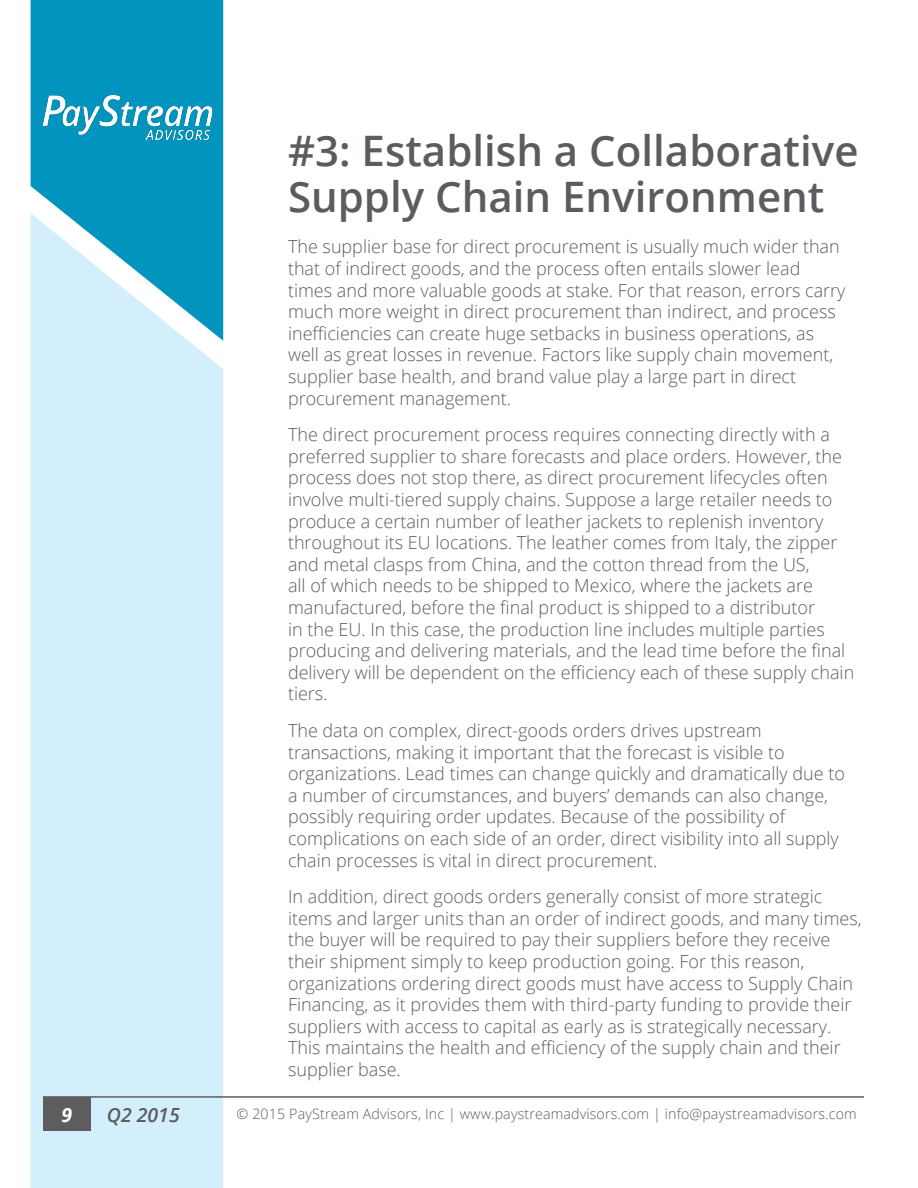
<style>
.page{position:relative;width:918px;height:1188px;background:#fff}
.page>*{position:absolute;margin:0;border:0;box-sizing:border-box;transform-origin:0 0}
.Report_-_SectionTitl{font:600 42px/46.5px "Open Sans";color:#5a5d5f}
.t1{font:italic 600 19.5px "Open Sans";color:#5a5d5f}
.t2{font:italic 700 19.5px "Open Sans";color:#fff}
.t3{font:300 18px/21.6px "Open Sans";color:#5a5d5f}
.t4{font:300 14.25px "Open Sans";letter-spacing:.01em;color:#5a5d5f}
</style>
<div class="page">
<div style="left:31px;top:341px;width:192px;height:847px;background:#d4effc"></div>
<svg style="left:31px;top:0;width:192px;height:341px;background:#3cadcf"></svg>
<hr style="left:43px;top:1096px;width:821px;height:2px;background:#5d5d5f">
<div style="left:43px;top:1098px;width:48px;height:33px;background:#5d5d5f"></div>
<img style="left:38px;top:88px;width:179px;height:55px">
<p class="Report_-_SectionTitl" style="left:288px;top:126px;width:572px">#3: Establish a Collaborative<br>Supply Chain Environment</p>
<p class="t3" style="left:288px;top:236px;width:559px">The supplier base for direct procurement is usually much wider than that of indirect goods, and the process often entails slower lead times and more valuable goods at stake. For that reason, errors carry much more weight in direct procurement than indirect, and process inefficiencies can create huge setbacks in business operations, as well as great losses in revenue. Factors like supply chain movement, supplier base health, and brand value play a large part in direct procurement management.</p>
<p class="t3" style="left:288px;top:423px;width:568px">The direct procurement process requires connecting directly with a preferred supplier to share forecasts and place orders. However, the process does not stop there, as direct procurement lifecycles often involve multi-tiered supply chains. Suppose a large retailer needs to produce a certain number of leather jackets to replenish inventory throughout its EU locations. The leather comes from Italy, the zipper and metal clasps from China, and the cotton thread from the US,<br>all of which needs to be shipped to Mexico, where the jackets are manufactured, before the final product is shipped to a distributor<br>in the EU. In this case, the production line includes multiple parties producing and delivering materials, and the lead time before the final delivery will be dependent on the efficiency each of these supply chain tiers.</p>
<p class="t3" style="left:288px;top:719px;width:558px">The data on complex, direct-goods orders drives upstream transactions, making it important that the forecast is visible to organizations. Lead times can change quickly and dramatically due to a number of circumstances, and buyers’ demands can also change, possibly requiring order updates. Because of the possibility of complications on each side of an order, direct visibility into all supply chain processes is vital in direct procurement.</p>
<p class="t3" style="left:288px;top:885px;width:575px">In addition, direct goods orders generally consist of more strategic items and larger units than an order of indirect goods, and many times, the buyer will be required to pay their suppliers before they receive their shipment simply to keep production going. For this reason, organizations ordering direct goods must have access to Supply Chain Financing, as it provides them with third-party funding to provide their suppliers with access to capital as early as is strategically necessary.<br>This maintains the health and efficiency of the supply chain and their supplier base.</p>
<p class="t2" style="left:62px;top:1101px;width:12px">9</p>
<p class="t1" style="left:107px;top:1101px;width:74px">Q2 2015</p>
<p class="t4" style="left:237px;top:1104px;width:622px">© 2015 PayStream Advisors, Inc | www.paystreamadvisors.com | info@paystreamadvisors.com</p>
</div>
